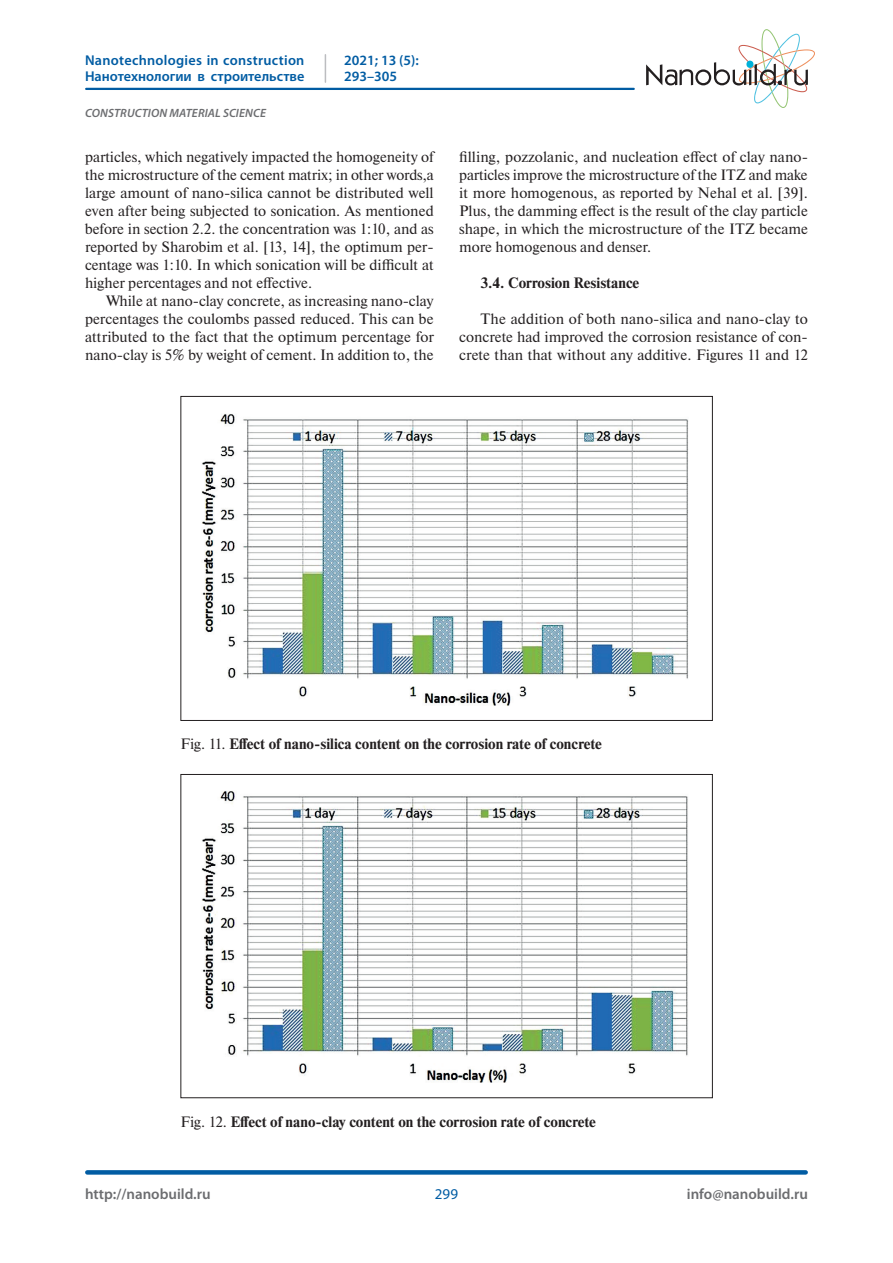
<style>
.page{position:relative;width:893px;height:1263px;background:#fff}
.page>*{position:absolute;margin:0;border:0;box-sizing:border-box;transform-origin:0 0}
.t1{font:15px/18px "Newton";color:#231f20;text-align:justify}
.t2{font:700 15px "Newton";color:#231f20}
.t3{font:600 15px "Myriad Pro";color:#6c6d70}
.t4{font:15px "Myriad Pro";color:#015ca3}
.t5{font:600 14.25px/16.5px "Myriad Pro";letter-spacing:.005em;color:#015ca3}
.t6{font:italic 600 12px "Myriad Pro";letter-spacing:.01em;color:#6c6d70}
.s1{font-weight:400}
</style>
<div class="page">
<svg style="left:646px;top:29px;width:169px;height:79px"></svg>
<hr style="left:86px;top:88px;width:548px;height:2px;background:#015ca3">
<div style="left:87px;top:1170px;width:719px;height:5px;background:#015ca3"></div>
<svg style="left:325px;top:55px;width:1px;height:27px"></svg>
<img style="left:201px;top:414px;width:487px;height:292px">
<img style="left:201px;top:791px;width:487px;height:292px">
<p class="t5" style="left:85px;top:51px;width:221px">Nanotechnologies in construction<br>Нанотехнологии в строительстве</p>
<p class="t5" style="left:344px;top:51px;width:76px">2021; 13 (5):<br>293–305</p>
<p class="t6" style="left:85px;top:105px;width:182px">CONSTRUCTION MATERIAL SCIENCE</p>
<p class="t1" style="left:85px;top:147px;width:350px">particles, which negatively impacted the homogeneity of the microstructure of the cement matrix; in other words,a large amount of nano-silica cannot be distributed well even after being subjected to sonication. As mentioned before in section 2.2. the concentration was 1:10, and as reported by Sharobim et al. [13, 14], the optimum per&shy;centage was 1:10. In which sonication will be difficult at higher percentages and not effective.</p>
<p class="t1" style="left:85px;top:291px;width:350px;text-indent:21px">While at nano-clay concrete, as increasing nano-clay percentages the coulombs passed reduced. This can be attributed to the fact that the optimum percentage for nano-clay is 5% by weight of cement. In addition to, the</p>
<p class="t1" style="left:459px;top:147px;width:350px">filling, pozzolanic, and nucleation effect of clay nano&shy;particles improve the microstructure of the ITZ and make it more homogenous, as reported by Nehal et al. [39].<br>Plus, the damming effect is the result of the clay particle shape, in which the microstructure of the ITZ became more homogenous and denser.</p>
<p class="t2" style="left:480px;top:274px;width:160px">3.4. Corrosion Resistance</p>
<p class="t1" style="left:459px;top:309px;width:350px;text-indent:21px">The addition of both nano-silica and nano-clay to concrete had improved the corrosion resistance of con&shy;crete than that without any additive. Figures 11 and 12</p>
<p class="t2" style="left:180px;top:735px;width:423px"><span class="s1">Fig. 11.</span> Effect of nano-silica content on the corrosion rate of concrete</p>
<p class="t2" style="left:180px;top:1112px;width:417px"><span class="s1">Fig. 12.</span> Effect of nano-clay content on the corrosion rate of concrete</p>
<p class="t3" style="left:85px;top:1184px;width:127px">http://nanobuild.ru</p>
<p class="t3" style="left:687px;top:1184px;width:123px">info@nanobuild.ru</p>
<p class="t4" style="left:435px;top:1185px;width:25px">299</p>
</div>
